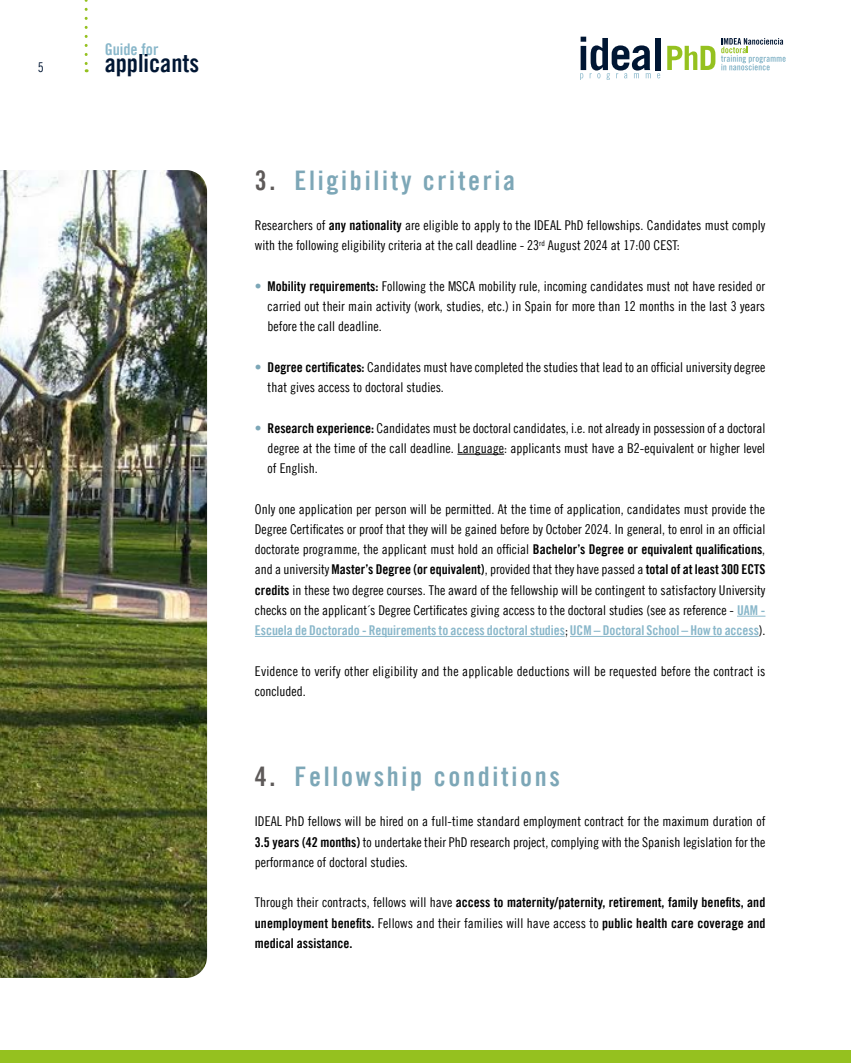
<style>
.page{position:relative;width:851px;height:1063px;background:#fff}
.page>*{position:absolute;margin:0;border:0;box-sizing:border-box;transform-origin:0 0}
.t1{font:27px "Trade Gothic LT Bold Cond Twenty";letter-spacing:.1em;color:#7da7b7}
.t2{font:25.05px "Trade Gothic LT Bold Cond Twenty";color:#001633}
.t3{font:16.05px "Trade Gothic LT Bold Cond Twenty";color:#89b7ca}
.t4{font:13.5px/20.2px "Trade Gothic LT Cond Eighteen";color:#000}
.t5{font:13.5px/20.2px "Trade Gothic LT Bold Cond Twenty";color:#000;text-align:justify}
.t6{font:13.5px "Trade Gothic LT Bold Cond Twenty";letter-spacing:-.005em;color:#89b7ca}
.t7{font:13.5px "Trade Gothic LT Cond Eighteen";color:#001633}
.s1{color:#5e5a59}
.s2{font-family:"Trade Gothic LT Bold Cond Twenty"}
.s3{font-family:"Trade Gothic LT Bold Cond Twenty";color:#7da7b7}
.s4{font-family:"Trade Gothic LT Cond Eighteen"}
.s5{font-family:"Trade Gothic LT Bold Cond Twenty";color:#89b7ca}
.s6{font-family:"Trade Gothic LT Cond Eighteen";color:#000}
</style>
<div class="page">
<svg style="left:85px;top:0;width:3px;height:72px"></svg>
<div style="left:654px;top:38px;width:6px;height:32px;background:#001633"></div>
<svg style="left:580px;top:37px;width:70px;height:43px"></svg>
<svg style="left:657px;top:73px;width:3px;height:5px"></svg>
<svg style="left:667px;top:38px;width:118px;height:32px"></svg>
<div style="left:0;top:1050px;width:850px;height:13px;background:#95c11f"></div>
<hr style="left:457px;top:454px;width:47px;height:1px;background:#000">
<svg style="left:737px;top:616px;width:28px;height:1px"></svg>
<hr style="left:255px;top:636px;width:309px;height:1px;background:#89b7ca">
<hr style="left:570px;top:636px;width:188px;height:1px;background:#89b7ca">
<img style="left:0;top:170px;width:207px;height:808px">
<p class="t7" style="left:38px;top:59px;width:7px">5</p>
<p class="t3" style="left:105px;top:40px;width:55px">Guide for</p>
<h2 class="t2" style="left:105px;top:48px;width:96px">applicants</h2>
<h1 class="t1" style="left:255px;top:164px;width:262px"><span class="s1">3.</span> Eligibility criteria</h1>
<p class="t4" style="left:255px;top:215px;width:512px">Researchers of <span class="s2">any nationality</span> are eligible to apply to the IDEAL PhD fellowships. Candidates must comply with the following eligibility criteria at the call deadline - 23<sup>rd</sup> August 2024 at 17:00 CEST:</p>
<p class="t4" style="left:267px;top:276px;width:499px;text-align:justify;text-indent:-13px"><span class="s3">•</span> <span class="s2">Mobility requirements:</span> Following the MSCA mobility rule, incoming candidates must not have resided or carried out their main activity (work, studies, etc.) in Spain for more than 12 months in the last 3 years before the call deadline.</p>
<p class="t4" style="left:267px;top:357px;width:499px;text-indent:-13px"><span class="s3">•</span> <span class="s2">Degree certificates:</span> Candidates must have completed the studies that lead to an official university degree that gives access to doctoral studies.</p>
<p class="t4" style="left:267px;top:417px;width:499px;text-align:justify;text-indent:-13px"><span class="s3">•</span> <span class="s2">Research experience:</span> Candidates must be doctoral candidates, i.e. not already in possession of a doctoral degree at the time of the call deadline. Language: applicants must have a B2-equivalent or higher level of English.</p>
<p class="t4" style="left:255px;top:498px;width:512px;text-align:justify">Only one application per person will be permitted. At the time of application, candidates must provide the Degree Certificates or proof that they will be gained before by October 2024. In general, to enrol in an official doctorate programme, the applicant must hold an official <span class="s2">Bachelor’s Degree or equivalent qualifications</span>,</p>
<p class="t5" style="left:255px;top:559px;width:512px"><span class="s4">and a university</span> Master’s Degree (or equivalent)<span class="s4">, provided that they have passed a</span> total of at least 300 ECTS</p>
<p class="t4" style="left:255px;top:579px;width:512px"><span class="s2">credits</span> in these two degree courses. The award of the fellowship will be contingent to satisfactory University checks on the applicant´s Degree Certificates giving access to the doctoral studies (see as reference - <span class="s5">UAM -</span></p>
<p class="t6" style="left:255px;top:622px;width:512px">Escuela de Doctorado - Requirements to access doctoral studies<span class="s6">;</span> UCM – Doctoral School – How to access<span class="s6">).</span></p>
<p class="t4" style="left:255px;top:660px;width:512px">Evidence to verify other eligibility and the applicable deductions will be requested before the contract is concluded.</p>
<h1 class="t1" style="left:255px;top:760px;width:306px"><span class="s1">4.</span> Fellowship conditions</h1>
<p class="t4" style="left:255px;top:811px;width:512px;text-align:justify">IDEAL PhD fellows will be hired on a full-time standard employment contract for the maximum duration of <span class="s2">3.5 years (42 months)</span> to undertake their PhD research project, complying with the Spanish legislation for the performance of doctoral studies.</p>
<p class="t5" style="left:255px;top:892px;width:512px"><span class="s4">Through their contracts, fellows will have</span> access to maternity/paternity, retirement, family benefits, and unemployment benefits. <span class="s4">Fellows and their families will have access to</span> public health care coverage and medical assistance.</p>
</div>
